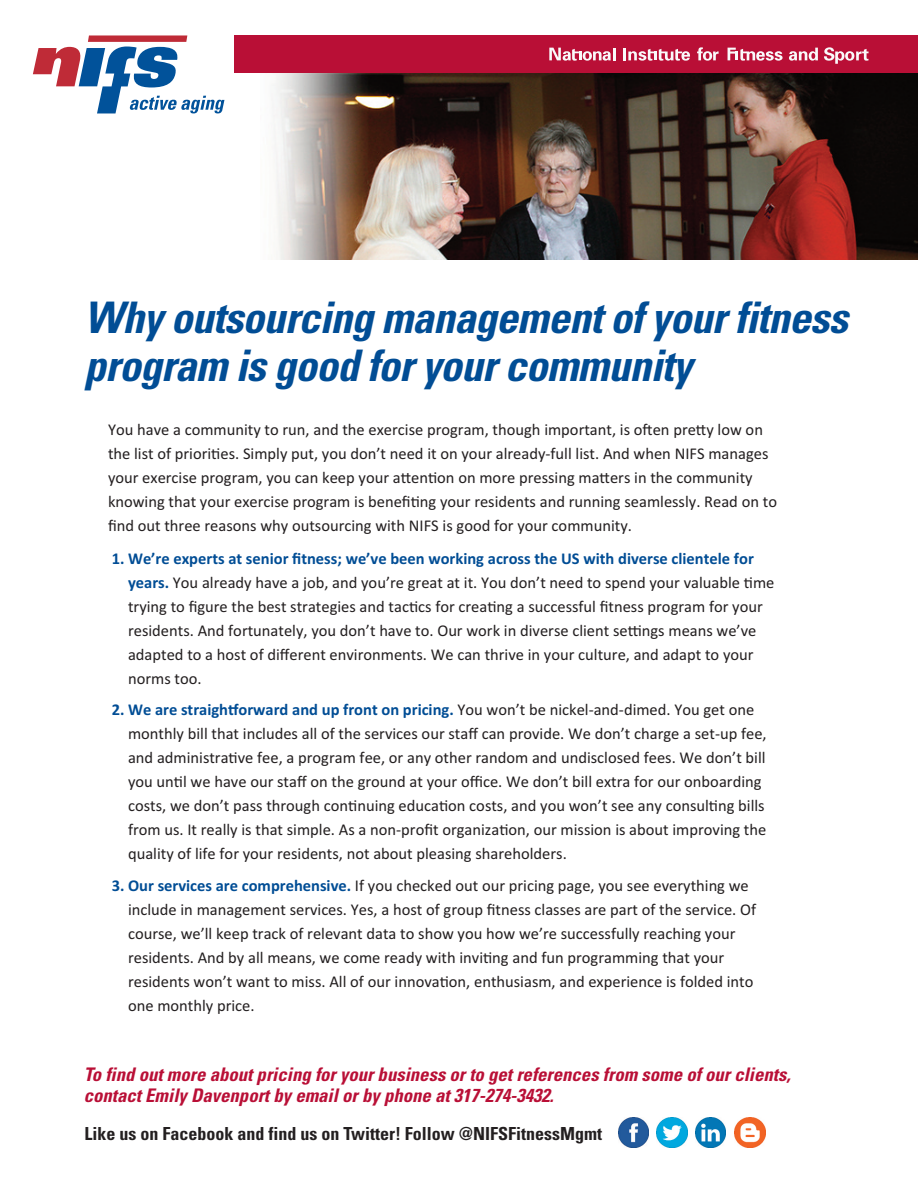
<style>
.page{position:relative;width:918px;height:1188px;background:#fff}
.page>*{position:absolute;margin:0;border:0;box-sizing:border-box;transform-origin:0 0}
.t1{font:italic 700 condensed 43.5px/48px "Univers";letter-spacing:-.015em;color:#014d95}
.t2{font:italic 700 condensed 18.75px/21px "Univers";color:#b90f36}
.t3{font:700 condensed 18px "Univers";color:#231f20}
.t4{font:16.5px/24px "Calibri";color:#231f20}
.s1{font-weight:700;color:#014d95}
</style>
<div class="page">
<svg style="left:33px;top:35px;width:191px;height:78px"></svg>
<img style="left:273px;top:73px;width:645px;height:186px">
<img style="left:618px;top:1117px;width:30px;height:31px">
<img style="left:657px;top:1117px;width:30px;height:31px">
<img style="left:696px;top:1117px;width:30px;height:31px">
<img style="left:735px;top:1117px;width:30px;height:31px">
<div style="left:234px;top:35px;width:684px;height:38px;background:#b90f36"></div>
<svg style="left:549px;top:48px;width:66px;height:13px"></svg>
<svg style="left:623px;top:48px;width:67px;height:13px"></svg>
<svg style="left:697px;top:47px;width:22px;height:14px"></svg>
<svg style="left:728px;top:48px;width:55px;height:13px"></svg>
<svg style="left:789px;top:48px;width:29px;height:13px"></svg>
<svg style="left:824px;top:47px;width:45px;height:17px"></svg>
<h1 class="t1" style="left:84px;top:297px;width:765px">Why outsourcing management of your fitness program is good for your community</h1>
<p class="t4" style="left:108px;top:417px;width:671px">You have a community to run, and the exercise program, though important, is often pretty low on the list of priorities. Simply put, you don’t need it on your already-full list. And when NIFS manages your exercise program, you can keep your attention on more pressing matters in the community knowing that your exercise program is benefiting your residents and running seamlessly. Read on to find out three reasons why outsourcing with NIFS is good for your community.</p>
<p class="t4" style="left:128px;top:546px;width:648px;text-indent:-16px"><span class="s1">1. We’re experts at senior fitness; we’ve been working across the US with diverse clientele for years.</span> You already have a job, and you’re great at it. You don’t need to spend your valuable time trying to figure the best strategies and tactics for creating a successful fitness program for your residents. And fortunately, you don’t have to. Our work in diverse client settings means we’ve adapted to a host of different environments. We can thrive in your culture, and adapt to your norms too.</p>
<p class="t4" style="left:128px;top:698px;width:640px;text-indent:-16px"><span class="s1">2. We are straightforward and up front on pricing.</span> You won’t be nickel-and-dimed. You get one monthly bill that includes all of the services our staff can provide. We don’t charge a set-up fee, and administrative fee, a program fee, or any other random and undisclosed fees. We don’t bill you until we have our staff on the ground at your office. We don’t bill extra for our onboarding costs, we don’t pass through continuing education costs, and you won’t see any consulting bills from us. It really is that simple. As a non-profit organization, our mission is about improving the quality of life for your residents, not about pleasing shareholders.</p>
<p class="t4" style="left:128px;top:873px;width:630px;text-indent:-16px"><span class="s1">3. Our services are comprehensive.</span> If you checked out our pricing page, you see everything we include in management services. Yes, a host of group fitness classes are part of the service. Of course, we’ll keep track of relevant data to show you how we’re successfully reaching your residents. And by all means, we come ready with inviting and fun programming that your residents won’t want to miss. All of our innovation, enthusiasm, and experience is folded into one monthly price.</p>
<p class="t2" style="left:84px;top:1065px;width:708px">To find out more about pricing for your business or to get references from some of our clients, contact Emily Davenport by email or by phone at 317-274-3432.</p>
<p class="t3" style="left:85px;top:1127px;width:519px">Like us on Facebook and find us on Twitter! Follow @NIFSFitnessMgmt</p>
</div>
